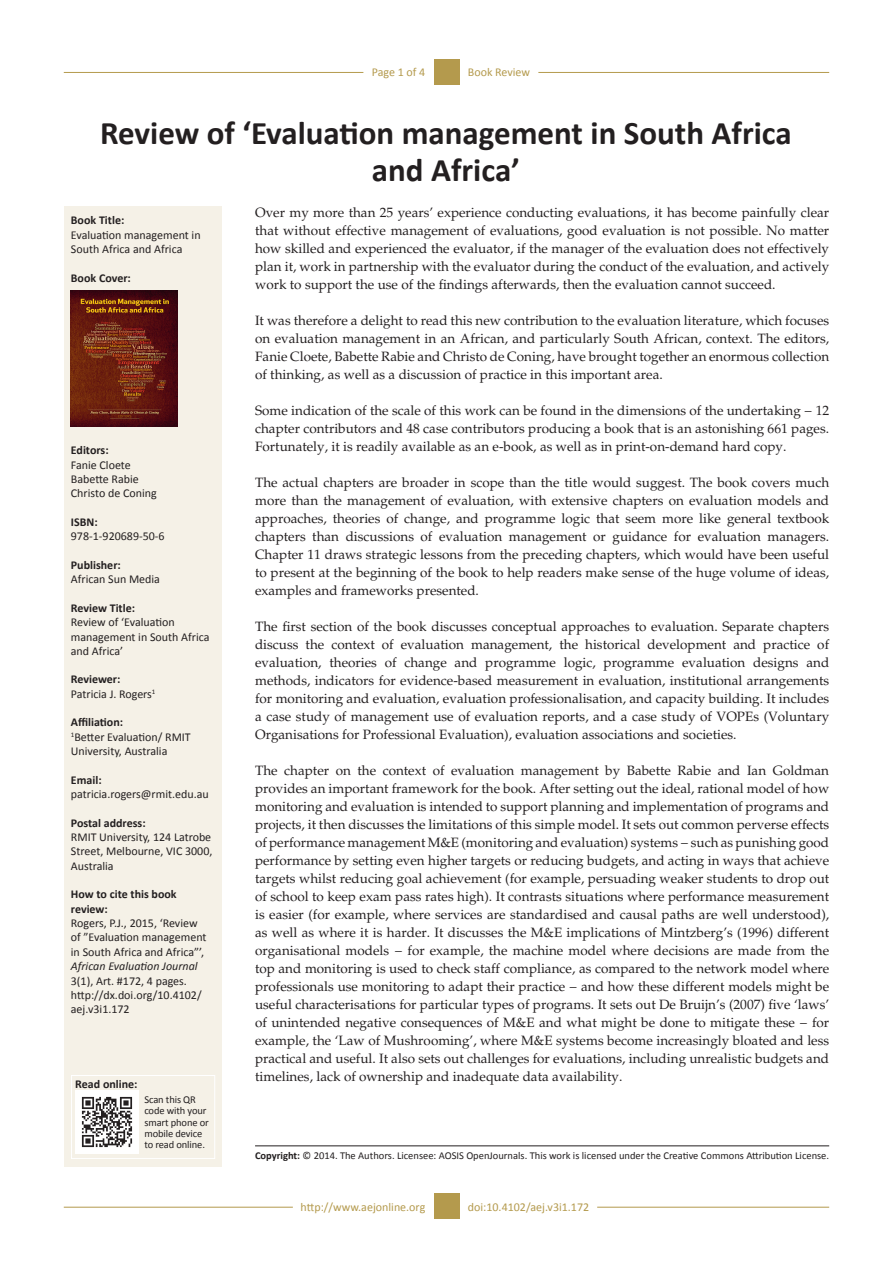
<style>
.page{position:relative;width:893px;height:1263px;background:#fff}
.page>*{position:absolute;margin:0;border:0;box-sizing:border-box;transform-origin:0 0}
.Article_Title{font:700 33px/37.5px "Calibri";color:#231f20;text-align:center}
.Text{font:13.5px/18px "Palatino";color:#231f20;text-align:justify}
.Text1{font:13.5px/18px "Palatino";color:#231f20;text-align:justify}
.Sidebar_text{font:12px/14.4px "Calibri";color:#231f20}
.Sidebar_head{font:700 12px/14.4px "Calibri";color:#231f20}
.LRH_Bottom{font:12px "Calibri";color:#b49a4d}
.RRH_Bottom{font:12px "Calibri";color:#b49a4d}
.RRH{font:12px "Calibri";color:#b49a4d}
.LRH{font:12px "Calibri";letter-spacing:-.005em;color:#b49a4d}
.Sidebar_Bottom{font:10.5px "Calibri";color:#231f20}
.Sidebar_text-2{font:10.5px/11.2px "Calibri";letter-spacing:-.01em;color:#231f20}
.s1{font-style:italic}
.s2{font-weight:700}
</style>
<div class="page">
<hr style="left:64px;top:1207px;width:229px;height:1px;background:#b49a4d">
<hr style="left:597px;top:1207px;width:232px;height:1px;background:#b49a4d">
<div style="left:434px;top:1193px;width:25px;height:26px;background:#b49a4d"></div>
<hr style="left:64px;top:72px;width:299px;height:1px;background:#b49a4d">
<hr style="left:538px;top:72px;width:291px;height:1px;background:#b49a4d">
<div style="left:434px;top:59px;width:25px;height:26px;background:#b49a4d"></div>
<div style="left:65px;top:207px;width:157px;height:960px;background:#f5f1e7"></div>
<div style="left:71px;top:1075px;width:144px;height:84px;border:1px solid #fff"></div>
<img style="left:75px;top:1091px;width:63px;height:63px">
<img style="left:71px;top:290px;width:106px;height:136px">
<hr style="left:255px;top:1145px;width:574px;height:1px;background:#231f20">
<p class="LRH" style="left:372px;top:65px;width:55px">Page 1 of 4</p>
<p class="RRH" style="left:468px;top:65px;width:64px">Book Review</p>
<p class="Article_Title" style="left:100px;top:113px;width:693px">Review of ‘Evaluation management in South Africa and Africa’</p>
<p class="Sidebar_head" style="left:71px;top:213px;width:55px">Book Title:</p>
<p class="Sidebar_text" style="left:71px;top:228px;width:131px">Evaluation management in<br>South Africa and Africa</p>
<p class="Sidebar_head" style="left:71px;top:270px;width:62px">Book Cover:</p>
<p class="Sidebar_head" style="left:71px;top:442px;width:39px">Editors:</p>
<p class="Sidebar_text" style="left:71px;top:457px;width:61px">Fanie Cloete</p>
<p class="Sidebar_text" style="left:71px;top:472px;width:69px">Babette Rabie</p>
<p class="Sidebar_text" style="left:71px;top:486px;width:87px">Christo de Coning</p>
<p class="Sidebar_head" style="left:71px;top:514px;width:28px">ISBN:</p>
<p class="Sidebar_text" style="left:71px;top:529px;width:95px">978-1-920689-50-6</p>
<p class="Sidebar_head" style="left:71px;top:557px;width:52px">Publisher:</p>
<p class="Sidebar_text" style="left:71px;top:572px;width:91px">African Sun Media</p>
<p class="Sidebar_head" style="left:71px;top:600px;width:66px">Review Title:</p>
<p class="Sidebar_text" style="left:71px;top:615px;width:140px">Review of ‘Evaluation management in South Africa and Africa’</p>
<p class="Sidebar_head" style="left:71px;top:672px;width:51px">Reviewer:</p>
<p class="Sidebar_text" style="left:71px;top:687px;width:86px">Patricia J. Rogers<sup>1</sup></p>
<p class="Sidebar_head" style="left:71px;top:714px;width:54px">Affiliation:</p>
<p class="Sidebar_text" style="left:71px;top:729px;width:121px"><sup>1</sup>Better Evaluation/ RMIT<br>University, Australia</p>
<p class="Sidebar_head" style="left:71px;top:772px;width:32px">Email:</p>
<p class="Sidebar_text" style="left:71px;top:787px;width:139px">patricia.rogers@rmit.edu.au</p>
<p class="Sidebar_head" style="left:71px;top:815px;width:76px">Postal address:</p>
<p class="Sidebar_text" style="left:71px;top:830px;width:143px;text-align:justify">RMIT University, 124 Latrobe Street, Melbourne, VIC 3000, Australia</p>
<p class="Sidebar_head" style="left:71px;top:886px;width:107px">How to cite this book review:</p>
<p class="Sidebar_text" style="left:71px;top:916px;width:137px">Rogers, P.J., 2015, ‘Review of ”Evaluation management in South Africa and Africa”’,<br><span class="s1">African Evaluation Journal<br></span>3(1), Art. #172, 4 pages. http://dx.doi.org/10.4102/ aej.v3i1.172</p>
<p class="Sidebar_head" style="left:75px;top:1076px;width:64px">Read online:</p>
<p class="Sidebar_text-2" style="left:144px;top:1094px;width:66px">Scan this QR code with your smart phone or mobile device to read online.</p>
<p class="Text1" style="left:255px;top:204px;width:576px">Over my more than 25 years’ experience conducting evaluations, it has become painfully clear that without effective management of evaluations, good evaluation is not possible. No matter how skilled and experienced the evaluator, if the manager of the evaluation does not effectively plan it, work in partnership with the evaluator during the conduct of the evaluation, and actively work to support the use of the findings afterwards, then the evaluation cannot succeed.</p>
<p class="Text" style="left:255px;top:312px;width:576px">It was therefore a delight to read this new contribution to the evaluation literature, which focuses on evaluation management in an African, and particularly South African, context. The editors, Fanie Cloete, Babette Rabie and Christo de Coning, have brought together an enormous collection of thinking, as well as a discussion of practice in this important area.</p>
<p class="Text" style="left:255px;top:402px;width:576px">Some indication of the scale of this work can be found in the dimensions of the undertaking − 12 chapter contributors and 48 case contributors producing a book that is an astonishing 661 pages.<br>Fortunately, it is readily available as an e-book, as well as in print-on-demand hard copy.</p>
<p class="Text" style="left:255px;top:474px;width:576px">The actual chapters are broader in scope than the title would suggest. The book covers much more than the management of evaluation, with extensive chapters on evaluation models and approaches, theories of change, and programme logic that seem more like general textbook chapters than discussions of evaluation management or guidance for evaluation managers.<br>Chapter 11 draws strategic lessons from the preceding chapters, which would have been useful to present at the beginning of the book to help readers make sense of the huge volume of ideas, examples and frameworks presented.</p>
<p class="Text" style="left:255px;top:618px;width:576px">The first section of the book discusses conceptual approaches to evaluation. Separate chapters discuss the context of evaluation management, the historical development and practice of evaluation, theories of change and programme logic, programme evaluation designs and methods, indicators for evidence-based measurement in evaluation, institutional arrangements for monitoring and evaluation, evaluation professionalisation, and capacity building. It includes a case study of management use of evaluation reports, and a case study of VOPEs (Voluntary Organisations for Professional Evaluation), evaluation associations and societies.</p>
<p class="Text" style="left:255px;top:762px;width:576px">The chapter on the context of evaluation management by Babette Rabie and Ian Goldman provides an important framework for the book. After setting out the ideal, rational model of how monitoring and evaluation is intended to support planning and implementation of programs and projects, it then discusses the limitations of this simple model. It sets out common perverse effects of performance management M&amp;E (monitoring and evaluation) systems − such as punishing good performance by setting even higher targets or reducing budgets, and acting in ways that achieve targets whilst reducing goal achievement (for example, persuading weaker students to drop out of school to keep exam pass rates high). It contrasts situations where performance measurement is easier (for example, where services are standardised and causal paths are well understood), as well as where it is harder. It discusses the M&amp;E implications of Mintzberg’s (1996) different organisational models − for example, the machine model where decisions are made from the top and monitoring is used to check staff compliance, as compared to the network model where professionals use monitoring to adapt their practice − and how these different models might be useful characterisations for particular types of programs. It sets out De Bruijn’s (2007) five ‘laws’ of unintended negative consequences of M&amp;E and what might be done to mitigate these − for example, the ‘Law of Mushrooming’, where M&amp;E systems become increasingly bloated and less practical and useful. It also sets out challenges for evaluations, including unrealistic budgets and timelines, lack of ownership and inadequate data availability.</p>
<p class="Sidebar_Bottom" style="left:255px;top:1149px;width:576px"><span class="s2">Copyright:</span> © 2014. The Authors. Licensee: AOSIS OpenJournals. This work is licensed under the Creative Commons Attribution License.</p>
<p class="LRH_Bottom" style="left:301px;top:1199px;width:126px">http://www.aejonline.org</p>
<p class="RRH_Bottom" style="left:468px;top:1199px;width:123px">doi:10.4102/aej.v3i1.172</p>
</div>
